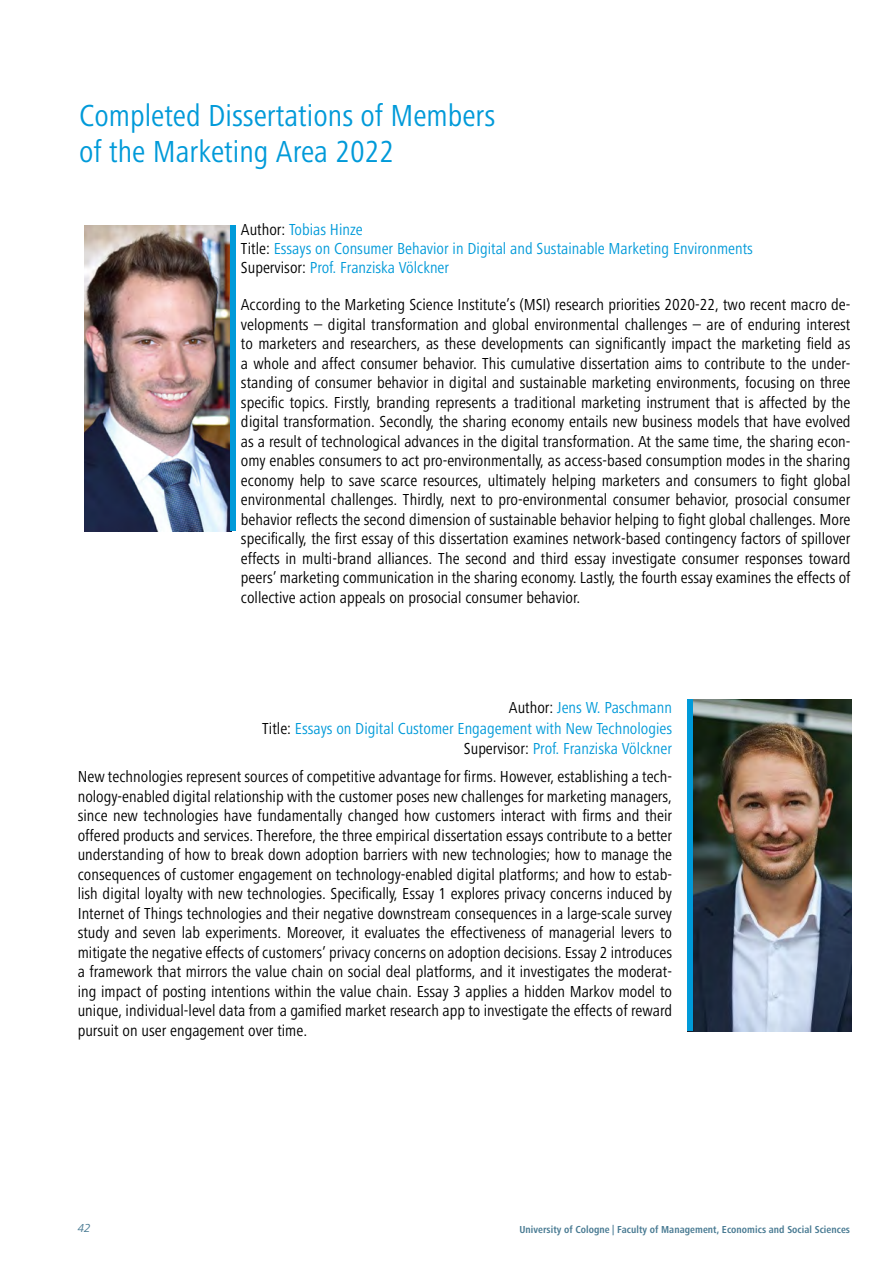
<style>
.page{position:relative;width:893px;height:1263px;background:#fff}
.page>*{position:absolute;margin:0;border:0;box-sizing:border-box;transform-origin:0 0}
.t1{font:condensed 31.5px/36px "Frutiger Next";color:#009ad9}
.t2{font:condensed 16.5px/19.5px "Frutiger Next";color:#000;text-align:justify}
.t3{font:condensed 16.5px/19px "Frutiger Next";color:#009ad9}
.t4{font:italic 12px "Frutiger Next";color:#497a93}
.t5{font:700 condensed 10.5px "Frutiger Next";letter-spacing:.005em;color:#487a92}
.s1{color:#000}
</style>
<div class="page">
<img style="left:84px;top:225px;width:146px;height:306px">
<img style="left:693px;top:699px;width:158px;height:332px">
<div style="left:230px;top:225px;width:6px;height:306px;background:#009ad9"></div>
<div style="left:687px;top:699px;width:6px;height:332px;background:#009ad9"></div>
<h1 class="t1" style="left:79px;top:98px;width:418px">Completed Dissertations of Members of the Marketing Area 2022</h1>
<p class="t3" style="left:241px;top:220px;width:513px"><span class="s1">Author:</span> Tobias Hinze<br><span class="s1">Title:</span> Essays on Consumer Behavior in Digital and Sustainable Marketing Environments<br><span class="s1">Supervisor:</span> Prof. Franziska Völckner</p>
<p class="t2" style="left:241px;top:295px;width:611px">According to the Marketing Science Institute’s (MSI) research priorities 2020-22, two recent macro de&shy;velopments – digital transformation and global environmental challenges – are of enduring interest to marketers and researchers, as these developments can significantly impact the marketing field as a whole and affect consumer behavior. This cumulative dissertation aims to contribute to the under&shy;standing of consumer behavior in digital and sustainable marketing environments, focusing on three specific topics. Firstly, branding represents a traditional marketing instrument that is affected by the digital transformation. Secondly, the sharing economy entails new business models that have evolved as a result of technological advances in the digital transformation. At the same time, the sharing econ&shy;omy enables consumers to act pro-environmentally, as access-based consumption modes in the sharing economy help to save scarce resources, ultimately helping marketers and consumers to fight global environmental challenges. Thirdly, next to pro-environmental consumer behavior, prosocial consumer behavior reflects the second dimension of sustainable behavior helping to fight global challenges. More specifically, the first essay of this dissertation examines network-based contingency factors of spillover effects in multi-brand alliances. The second and third essay investigate consumer responses toward peers’ marketing communication in the sharing economy. Lastly, the fourth essay examines the effects of collective action appeals on prosocial consumer behavior.</p>
<p class="t3" style="left:262px;top:697px;width:411px;line-height:20.5px;text-align:right"><span class="s1">Author:</span> Jens W. Paschmann<br><span class="s1">Title:</span> Essays on Digital Customer Engagement with New Technologies<br><span class="s1">Supervisor:</span> Prof. Franziska Völckner</p>
<p class="t2" style="left:78px;top:767px;width:596px">New technologies represent sources of competitive advantage for firms. However, establishing a tech&shy;nology-enabled digital relationship with the customer poses new challenges for marketing managers, since new technologies have fundamentally changed how customers interact with firms and their offered products and services. Therefore, the three empirical dissertation essays contribute to a better understanding of how to break down adoption barriers with new technologies; how to manage the consequences of customer engagement on technology-enabled digital platforms; and how to estab&shy;lish digital loyalty with new technologies. Specifically, Essay 1 explores privacy concerns induced by Internet of Things technologies and their negative downstream consequences in a large-scale survey study and seven lab experiments. Moreover, it evaluates the effectiveness of managerial levers to mitigate the negative effects of customers’ privacy concerns on adoption decisions. Essay 2 introduces a framework that mirrors the value chain on social deal platforms, and it investigates the moderat&shy;ing impact of posting intentions within the value chain. Essay 3 applies a hidden Markov model to unique, individual-level data from a gamified market research app to investigate the effects of reward pursuit on user engagement over time.</p>
<p class="t4" style="left:78px;top:1221px;width:15px">42</p>
<p class="t5" style="left:519px;top:1224px;width:332px">University of Cologne | Faculty of Management, Economics and Social Sciences</p>
</div>
